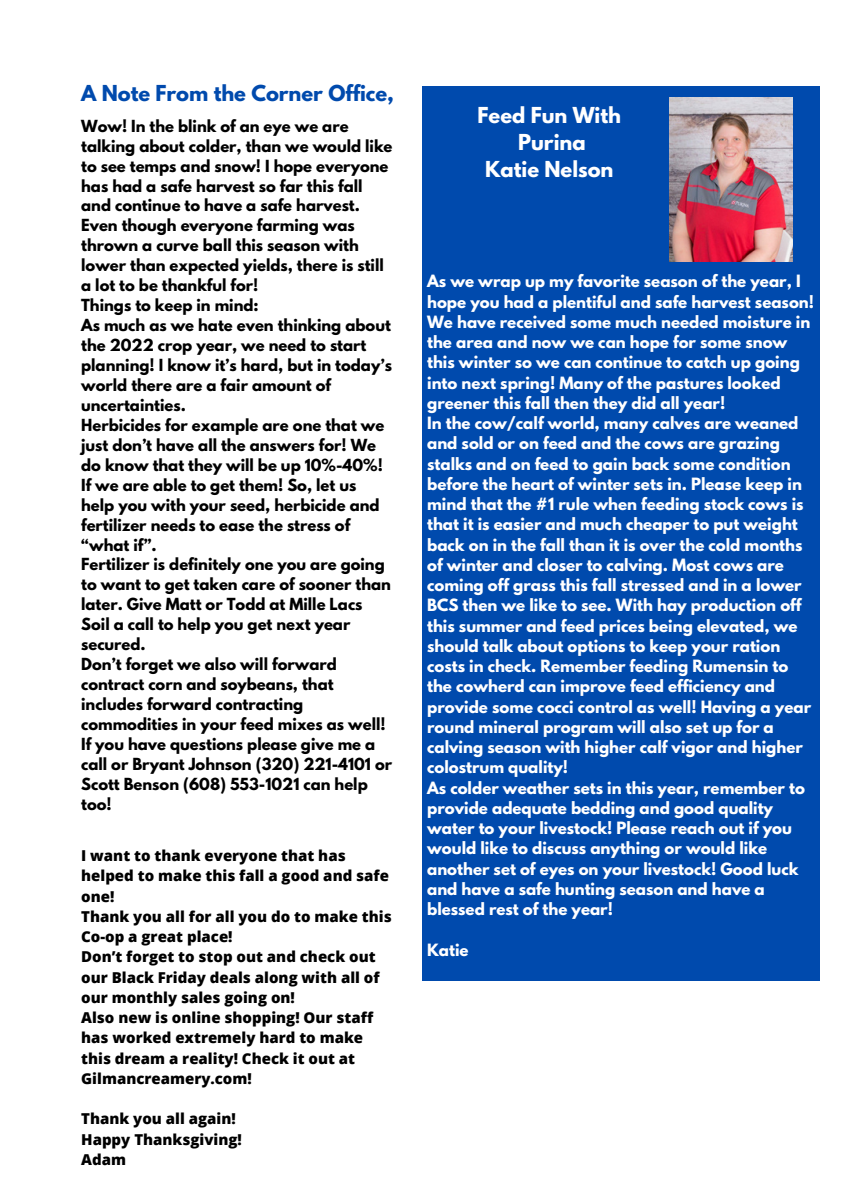
<style>
.page{position:relative;width:864px;height:1188px;background:#fff}
.page>*{position:absolute;margin:0;border:0;box-sizing:border-box;transform-origin:0 0}
.t1{font:700 19.5px "League Spartan";color:#fff}
.t2{font:700 19.5px "League Spartan";color:#004aad}
.t3{font:700 15px/20.2px "League Spartan";color:#fff}
.t4{font:800 15px/20.2px "Open Sans";color:#000}
.t5{font:700 14.7px/20px "League Spartan";color:#000}
</style>
<div class="page">
<div style="left:422px;top:86px;width:397px;height:895px;background:#004aad"></div>
<img style="left:670px;top:97px;width:123px;height:165px">
<p class="t2" style="left:81px;top:83px;width:314px">A Note From the Corner Office,</p>
<p class="t5" style="left:81px;top:118px;width:313px">Wow! In the blink of an eye we are talking about colder, than we would like to see temps and snow! I hope everyone has had a safe harvest so far this fall and continue to have a safe harvest.<br>Even though everyone farming was thrown a curve ball this season with lower than expected yields, there is still a lot to be thankful for!</p>
<p class="t5" style="left:81px;top:297px;width:179px">Things to keep in mind:</p>
<p class="t5" style="left:81px;top:317px;width:312px">As much as we hate even thinking about the 2022 crop year, we need to start planning! I know it’s hard, but in today’s world there are a fair amount of uncertainties.</p>
<p class="t5" style="left:81px;top:417px;width:305px">Herbicides for example are one that we just don’t have all the answers for! We do know that they will be up 10%-40%!<br>If we are able to get them! So, let us help you with your seed, herbicide and fertilizer needs to ease the stress of “what if”.</p>
<p class="t5" style="left:81px;top:556px;width:311px">Fertilizer is definitely one you are going to want to get taken care of sooner than later. Give Matt or Todd at Mille Lacs<br>Soil a call to help you get next year secured.</p>
<p class="t5" style="left:81px;top:656px;width:312px">Don’t forget we also will forward contract corn and soybeans, that includes forward contracting commodities in your feed mixes as well!<br>If you have questions please give me a call or Bryant Johnson (320) 221-4101 or<br>Scott Benson (608) 553-1021 can help too!</p>
<p class="t4" style="left:81px;top:845px;width:309px">I want to thank everyone that has helped to make this fall a good and safe one!</p>
<p class="t4" style="left:81px;top:906px;width:312px">Thank you all for all you do to make this<br>Co-op a great place!</p>
<p class="t4" style="left:81px;top:946px;width:300px">Don’t forget to stop out and check out our Black Friday deals along with all of our monthly sales going on!</p>
<p class="t4" style="left:81px;top:1007px;width:294px">Also new is online shopping! Our staff has worked extremely hard to make this dream a reality! Check it out at<br>Gilmancreamery.com!</p>
<p class="t4" style="left:81px;top:1108px;width:156px">Thank you all again!</p>
<p class="t4" style="left:81px;top:1129px;width:162px">Happy Thanksgiving!</p>
<p class="t4" style="left:81px;top:1149px;width:46px">Adam</p>
<p class="t1" style="left:478px;top:105px;width:145px">Feed Fun With</p>
<p class="t1" style="left:518px;top:132px;width:69px">Purina</p>
<p class="t1" style="left:485px;top:159px;width:130px">Katie Nelson</p>
<p class="t3" style="left:427px;top:273px;width:388px">As we wrap up my favorite season of the year, I hope you had a plentiful and safe harvest season!<br>We have received some much needed moisture in the area and now we can hope for some snow this winter so we can continue to catch up going into next spring! Many of the pastures looked greener this fall then they did all year!</p>
<p class="t3" style="left:427px;top:415px;width:386px">In the cow/calf world, many calves are weaned and sold or on feed and the cows are grazing stalks and on feed to gain back some condition before the heart of winter sets in. Please keep in mind that the #1 rule when feeding stock cows is that it is easier and much cheaper to put weight back on in the fall than it is over the cold months of winter and closer to calving. Most cows are coming off grass this fall stressed and in a lower BCS then we like to see. With hay production off this summer and feed prices being elevated, we should talk about options to keep your ration costs in check. Remember feeding Rumensin to the cowherd can improve feed efficiency and provide some cocci control as well! Having a year round mineral program will also set up for a calving season with higher calf vigor and higher colostrum quality!</p>
<p class="t3" style="left:427px;top:779px;width:379px">As colder weather sets in this year, remember to provide adequate bedding and good quality water to your livestock! Please reach out if you would like to discuss anything or would like another set of eyes on your livestock! Good luck and have a safe hunting season and have a blessed rest of the year!</p>
<p class="t3" style="left:427px;top:941px;width:43px">Katie</p>
</div>
